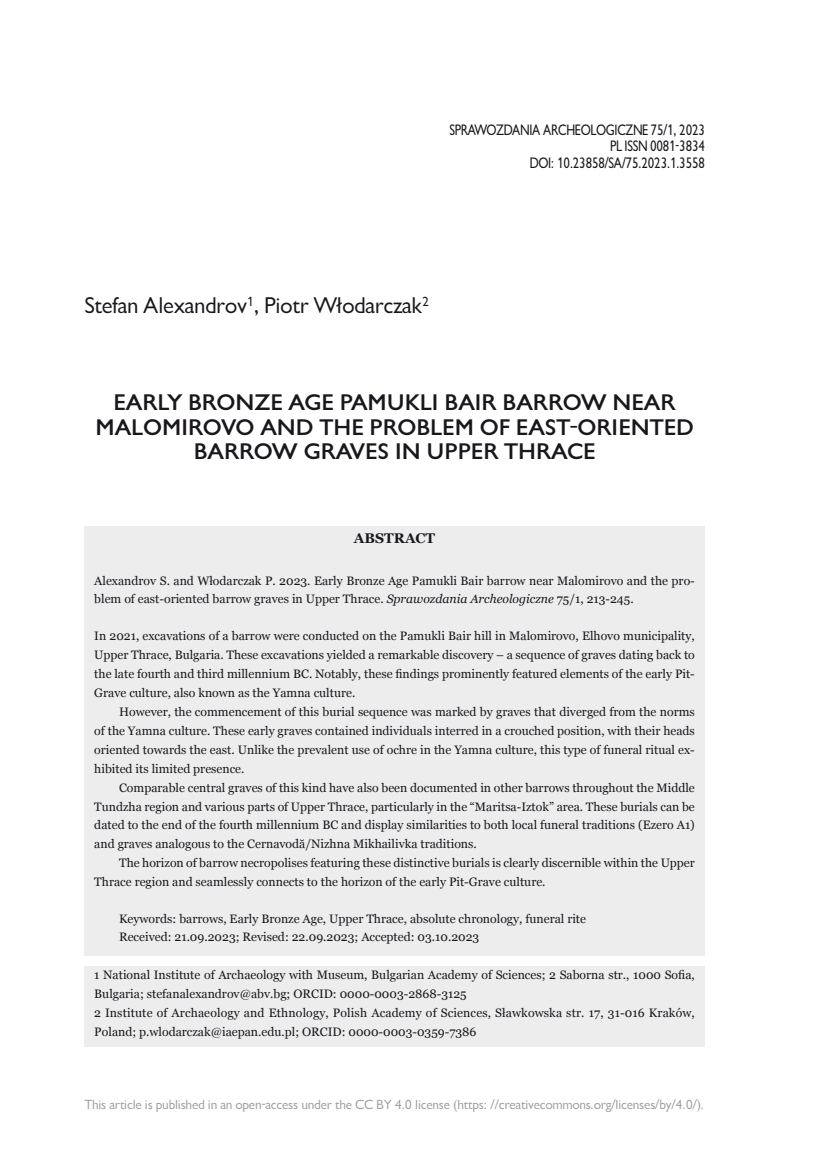
<style>
.page{position:relative;width:819px;height:1166px;background:#fff}
.page>*{position:absolute;margin:0;border:0;box-sizing:border-box;transform-origin:0 0}
.t1{font:700 21px "Gilead CEFN";color:#1a171c}
.t2{font:21px "Gilead CEFN";color:#1a171c}
.t3{font:14px/16.8px "Gilead C Cnd EFN";color:#1a171c;text-align:right}
.t4{font:700 14px "Georgia";color:#1a171c}
.t5{font:12.25px/18.9px "Georgia";color:#1a171c}
.t6{font:12.25px "Gilead CEFN";color:#9d9ea0}
.s1{font-style:italic}
</style>
<div class="page">
<div style="left:84px;top:526px;width:620px;height:429px;background:#ededee"></div>
<div style="left:84px;top:966px;width:620px;height:81px;background:#ededee"></div>
<p class="t3" style="left:449px;top:121px;width:257px">SPRAWOZDANIA ARCHEOLOGICZNE 75/1, 2023<br>PL ISSN 0081-3834<br>DOI: 10.23858/SA/75.2023.1.3558</p>
<h1 class="t2" style="left:84px;top:293px;width:346px">Stefan Alexandrov<sup>1</sup>, Piotr Włodarczak<sup>2</sup></h1>
<h1 class="t1" style="left:114px;top:389px;width:563px">EARLY BRONZE AGE PAMUKLI BAIR BARROW NEAR</h1>
<h1 class="t1" style="left:95px;top:413px;width:600px">MALOMIROVO AND THE PROBLEM OF EAST-ORIENTED</h1>
<h1 class="t1" style="left:194px;top:438px;width:248px">BARROW GRAVES IN UPPE</h1>
<h1 class="t1" style="left:483px;top:438px;width:111px">R THRACE</h1>
<p class="t4" style="left:354px;top:530px;width:83px">ABSTRACT</p>
<p class="t5" style="left:94px;top:571px;width:602px;line-height:18.4px">Alexandrov S. and Włodarczak P. 2023. Early Bronze Age Pamukli Bair barrow near Malomirovo and the pro&shy;blem of east-oriented barrow graves in Upper Thrace. <span class="s1">Sprawozdania Archeologiczne</span> 75/1, 213-245.</p>
<p class="t5" style="left:94px;top:627px;width:602px;text-align:justify">In 2021, excavations of a barrow were conducted on the Pamukli Bair hill in Malomirovo, Elhovo municipality, Upper Thrace, Bulgaria. These excavations yielded a remarkable discovery – a sequence of graves dating back to the late fourth and third millennium BC. Notably, these findings prominently featured elements of the early Pit-Grave culture, also known as the Yamna culture.</p>
<p class="t5" style="left:94px;top:702px;width:602px;text-align:justify;text-indent:25px">However, the commencement of this burial sequence was marked by graves that diverged from the norms of the Yamna culture. These early graves contained individuals interred in a crouched position, with their heads oriented towards the east. Unlike the prevalent use of ochre in the Yamna culture, this type of funeral ritual ex&shy;hibited its limited presence.</p>
<p class="t5" style="left:94px;top:778px;width:602px;text-align:justify;text-indent:25px">Comparable central graves of this kind have also been documented in other barrows throughout the Middle Tundzha region and various parts of Upper Thrace, particularly in the “Maritsa-Iztok” area. These burials can be dated to the end of the fourth millennium BC and display similarities to both local funeral traditions (Ezero A1) and graves analogous to the Cernavodă/Nizhna Mikhailivka traditions.</p>
<p class="t5" style="left:94px;top:853px;width:602px;text-indent:25px">The horizon of barrow necropolises featuring these distinctive burials is clearly discernible within the Upper<br>Thrace region and seamlessly connects to the horizon of the early Pit-Grave culture.</p>
<p class="t5" style="left:119px;top:909px;width:468px;line-height:18.4px">Keywords: barrows, Early Bronze Age, Upper Thrace, absolute chronology, funeral rite<br>Received: 21.09.2023; Revised: 22.09.2023; Accepted: 03.10.2023</p>
<p class="t5" style="left:94px;top:965px;width:602px">1 National Institute of Archaeology with Museum, Bulgarian Academy of Sciences; 2 Saborna str., 1000 Sofia, Bulgaria; stefanalexandrov@abv.bg; ORCID: 0000-0003-2868-3125<br>2 Institute of Archaeology and Ethnology, Polish Academy of Sciences, Sławkowska str. 17, 31-016 Kraków, Poland; p.wlodarczak@iaepan.edu.pl; ORCID: 0000-0003-0359-7386</p>
<p class="t6" style="left:84px;top:1097px;width:621px">This article is published in an open-access under the CC BY 4.0 license (https: //creativecommons.org/licenses/by/4.0/).</p>
</div>
